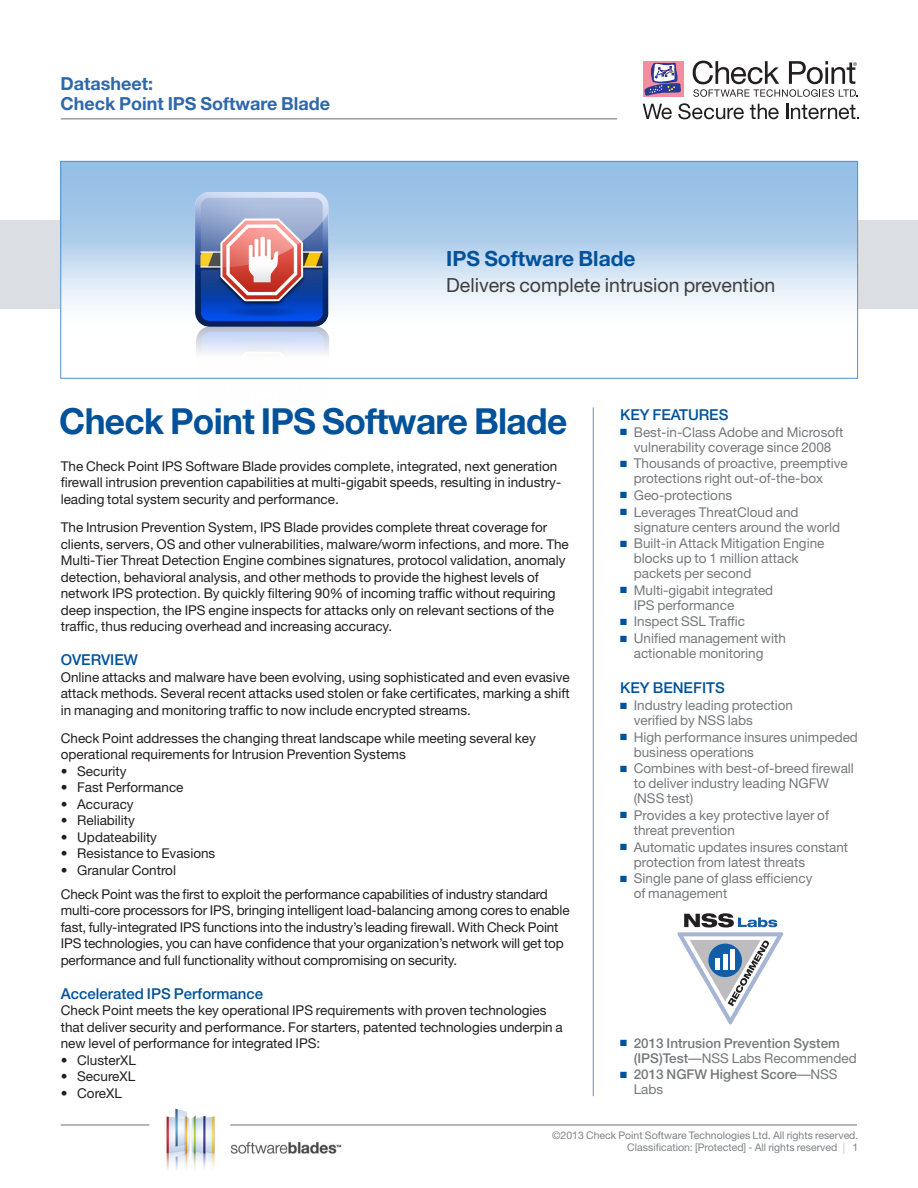
<style>
.page{position:relative;width:918px;height:1188px;background:#fff}
.page>*{position:absolute;margin:0;border:0;box-sizing:border-box;transform-origin:0 0}
.Main_Title{font:700 36px "Helvetica Neue";letter-spacing:-.02em;color:#01529a}
.Body_bulleted{font:700 21px "Helvetica Neue";color:#01529a}
.Body_bulleted-2{font:19.5px "Helvetica Neue";color:#3e3e3f}
.t1{font:700 18px/19.5px "Helvetica Neue";color:#2e68aa}
.Subhead_1{font:500 15px "Helvetica Neue";color:#01529a}
.Subheads_level_2{font:500 15px "Helvetica Neue";letter-spacing:-.005em;color:#01529a}
.Body_Copy{font:13.5px/16.5px "Helvetica Neue";color:#231f20}
.side_bar_bullets{font:13.5px/15px "Helvetica Neue";color:#76787b}
.side_bar_bullets-2{font:500 13.5px/15px "Helvetica Neue";color:#76787b}
.t2{font:10.5px/12px "Helvetica Neue";color:#808285}
.s1{color:#01529a}
.s2{font-weight:400}
</style>
<div class="page">
<hr style="left:61px;top:118px;width:556px;height:1px;background:#6c6d70">
<hr style="left:593px;top:407px;width:1px;height:689px;background:#5090cc">
<div style="left:0;top:220px;width:918px;height:89px;background:#dbdee2"></div>
<div style="left:643px;top:61px;width:41px;height:35px;background:#f48da0"></div>
<svg style="left:644px;top:63px;width:37px;height:33px"></svg>
<svg style="left:643px;top:104px;width:29px;height:15px"></svg>
<svg style="left:678px;top:103px;width:66px;height:16px"></svg>
<svg style="left:750px;top:104px;width:29px;height:15px"></svg>
<svg style="left:786px;top:104px;width:72px;height:15px"></svg>
<svg style="left:693px;top:61px;width:165px;height:36px"></svg>
<img style="left:166px;top:1108px;width:180px;height:62px">
<hr style="left:61px;top:1125px;width:88px;height:1px;background:#6c6d70">
<hr style="left:230px;top:1125px;width:627px;height:1px;background:#6c6d70">
<svg style="left:677px;top:913px;width:106px;height:112px"></svg>
<div style="left:708px;top:944px;width:34px;height:33px;background:#115ea6;border-radius:50%"></div>
<div style="left:730px;top:949px;width:5px;height:21px;background:#fff"></div>
<hr style="left:723px;top:955px;width:4px;height:15px;background:#fff">
<hr style="left:716px;top:958px;width:4px;height:12px;background:#fff">
<div style="left:61px;top:161px;width:797px;height:217px;background:linear-gradient(to bottom,#88b6e2,#fff)"></div>
<div style="left:60px;top:161px;width:798px;height:218px;border:1px solid #5090cc"></div>
<img style="left:195px;top:192px;width:135px;height:187px">
<h3 class="t1" style="left:61px;top:74px;width:271px">Datasheet:<br>Check Point IPS Software Blade</h3>
<p class="Body_bulleted" style="left:446px;top:245px;width:191px">IPS Software Blade</p>
<p class="Body_bulleted-2" style="left:446px;top:273px;width:331px">Delivers complete intrusion prevention</p>
<p class="Main_Title" style="left:59px;top:399px;width:510px">Check Point IPS Software Blade</p>
<p class="Body_Copy" style="left:61px;top:458px;width:502px">The Check Point IPS Software Blade provides complete, integrated, next generation firewall intrusion prevention capabilities at multi-gigabit speeds, resulting in industry&shy;leading total system security and performance.</p>
<p class="Body_Copy" style="left:61px;top:519px;width:510px">The Intrusion Prevention System, IPS Blade provides complete threat coverage for clients, servers, OS and other vulnerabilities, malware/worm infections, and more. The Multi-Tier Threat Detection Engine combines signatures, protocol validation, anomaly detection, behavioral analysis, and other methods to provide the highest levels of network IPS protection. By quickly filtering 90% of incoming traffic without requiring deep inspection, the IPS engine inspects for attacks only on relevant sections of the traffic, thus reducing overhead and increasing accuracy.</p>
<p class="Subhead_1" style="left:61px;top:651px;width:79px">OVERVIEW</p>
<p class="Body_Copy" style="left:61px;top:668px;width:510px;text-align:justify">Online attacks and malware have been evolving, using sophisticated and even evasive attack methods. Several recent attacks used stolen or fake certificates, marking a shift in managing and monitoring traffic to now include encrypted streams.</p>
<p class="Body_Copy" style="left:61px;top:730px;width:477px">Check Point addresses the changing threat landscape while meeting several key operational requirements for Intrusion Prevention Systems</p>
<p class="Body_Copy" style="left:61px;top:763px;width:67px">• Security</p>
<p class="Body_Copy" style="left:61px;top:779px;width:124px">• Fast Performance</p>
<p class="Body_Copy" style="left:61px;top:796px;width:74px">• Accuracy</p>
<p class="Body_Copy" style="left:61px;top:812px;width:76px">• Reliability</p>
<p class="Body_Copy" style="left:61px;top:829px;width:98px">• Updateability</p>
<p class="Body_Copy" style="left:61px;top:845px;width:156px">• Resistance to Evasions</p>
<p class="Body_Copy" style="left:61px;top:862px;width:117px">• Granular Control</p>
<p class="Body_Copy" style="left:61px;top:886px;width:510px">Check Point was the first to exploit the performance capabilities of industry standard multi-core processors for IPS, bringing intelligent load-balancing among cores to enable fast, fully-integrated IPS functions into the industry’s leading firewall. With Check Point IPS technologies, you can have confidence that your organization’s network will get top performance and full functionality without compromising on security.</p>
<p class="Subhead_1" style="left:61px;top:985px;width:204px">Accelerated IPS Performance</p>
<p class="Body_Copy" style="left:61px;top:1002px;width:504px">Check Point meets the key operational IPS requirements with proven technologies that deliver security and performance. For starters, patented technologies underpin a new level of performance for integrated IPS:</p>
<p class="Body_Copy" style="left:61px;top:1052px;width:77px">• ClusterXL</p>
<p class="Body_Copy" style="left:61px;top:1068px;width:76px">• SecureXL</p>
<p class="Body_Copy" style="left:61px;top:1085px;width:63px">• CoreXL</p>
<p class="Subheads_level_2" style="left:620px;top:406px;width:110px">KEY FEATURES</p>
<p class="side_bar_bullets" style="left:620px;top:424px;width:225px;text-align:center"><span class="s1">■</span> Best-in-Class Adobe and Microsoft vulnerability coverage since 2008</p>
<p class="side_bar_bullets" style="left:634px;top:456px;width:215px;text-indent:-14px"><span class="s1">■</span> Thousands of proactive, preemptive protections right out-of-the-box</p>
<p class="side_bar_bullets" style="left:620px;top:487px;width:114px"><span class="s1">■</span> Geo-protections</p>
<p class="side_bar_bullets" style="left:634px;top:504px;width:208px;text-indent:-14px"><span class="s1">■</span> Leverages ThreatCloud and signature centers around the world</p>
<p class="side_bar_bullets" style="left:634px;top:536px;width:192px;text-indent:-14px"><span class="s1">■</span> Built-in Attack Mitigation Engine blocks up to 1 million attack packets per second</p>
<p class="side_bar_bullets" style="left:634px;top:582px;width:141px;text-indent:-14px"><span class="s1">■</span> Multi-gigabit integrated<br>IPS performance</p>
<p class="side_bar_bullets" style="left:620px;top:614px;width:126px"><span class="s1">■</span> Inspect SSL Traffic</p>
<p class="side_bar_bullets" style="left:634px;top:631px;width:154px;text-indent:-14px"><span class="s1">■</span> Unified management with actionable monitoring</p>
<p class="Subheads_level_2" style="left:620px;top:679px;width:106px">KEY BENEFITS</p>
<p class="side_bar_bullets" style="left:634px;top:698px;width:161px;text-indent:-14px"><span class="s1">■</span> Industry leading protection verified by NSS labs</p>
<p class="side_bar_bullets" style="left:634px;top:729px;width:226px;text-indent:-14px"><span class="s1">■</span> High performance insures unimpeded business operations</p>
<p class="side_bar_bullets" style="left:634px;top:761px;width:222px;text-indent:-14px"><span class="s1">■</span> Combines with best-of-breed firewall to deliver industry leading NGFW (NSS test)</p>
<p class="side_bar_bullets" style="left:634px;top:807px;width:197px;text-indent:-14px"><span class="s1">■</span> Provides a key protective layer of threat prevention</p>
<p class="side_bar_bullets" style="left:634px;top:839px;width:216px;text-indent:-14px"><span class="s1">■</span> Automatic updates insures constant protection from latest threats</p>
<p class="side_bar_bullets" style="left:634px;top:871px;width:180px;text-indent:-14px"><span class="s1">■</span> Single pane of glass efficiency of management</p>
<p class="side_bar_bullets-2" style="left:634px;top:1035px;width:224px;text-indent:-14px"><span class="s1">■</span> 2013 Intrusion Prevention System (IPS)Test<span class="s2">—NSS Labs Recommended</span></p>
<p class="side_bar_bullets-2" style="left:634px;top:1067px;width:205px;text-indent:-14px"><span class="s1">■</span> 2013 NGFW Highest Score<span class="s2">—NSS<br>Labs</span></p>
<p class="t2" style="left:627px;top:1129px;width:233px;text-indent:-75px">©2013 Check Point Software Technologies Ltd. All rights reserved.<br>Classification: [Protected] - All rights reserved</p>
<p class="t2" style="left:853px;top:1141px;width:7px">1</p>
</div>
